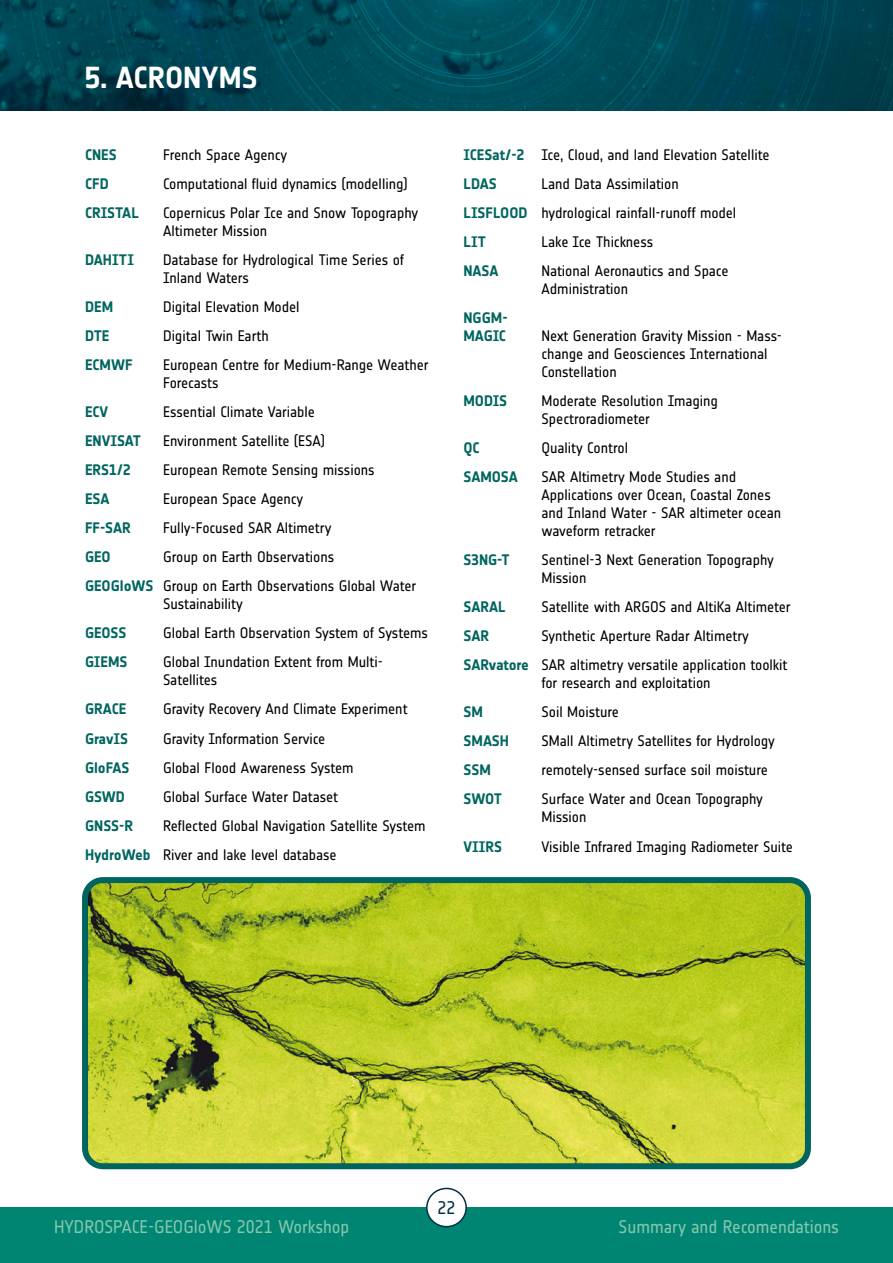
<style>
.page{position:relative;width:893px;height:1263px;background:#fff}
.page>*{position:absolute;margin:0;border:0;box-sizing:border-box;transform-origin:0 0}
.t1{font:700 30px "Notes Esa";color:#fff}
.t2{font:18px "Notes Esa";letter-spacing:-.005em;color:#83c7ad}
.t3{font:18px "Notes Esa";color:#003045}
.t4{font:15px/18px "Notes Esa";letter-spacing:-.005em;color:#000}
.t5{font:700 15px/18px "Notes Esa";color:#00655f}
.s1{font-weight:700;color:#00655f}
</style>
<div class="page">
<div style="left:0;top:1207px;width:893px;height:56px;background:#008572"></div>
<div style="left:427px;top:1188px;width:39px;height:39px;background:#fff;border-radius:50%"></div>
<div style="left:426px;top:1188px;width:41px;height:39px;border:2px solid #003045;border-radius:50%"></div>
<img style="left:0;top:0;width:893px;height:111px">
<img style="left:89px;top:884px;width:715px;height:278px">
<div style="left:82px;top:877px;width:729px;height:292px;border:6px solid #00655f;border-radius:18px"></div>
<h1 class="t1" style="left:85px;top:60px;width:174px">5. ACRONYMS</h1>
<p class="t5" style="left:85px;top:145px;width:33px">CNES</p>
<p class="t4" style="left:163px;top:145px;width:126px">French Space Agency</p>
<p class="t5" style="left:85px;top:174px;width:25px">CFD</p>
<p class="t4" style="left:163px;top:174px;width:246px">Computational fluid dynamics (modelling)</p>
<p class="t5" style="left:85px;top:203px;width:55px">CRISTAL</p>
<p class="t4" style="left:163px;top:204px;width:257px">Copernicus Polar Ice and Snow Topography<br>Altimeter Mission</p>
<p class="t5" style="left:85px;top:250px;width:50px">DAHITI</p>
<p class="t4" style="left:163px;top:251px;width:242px">Database for Hydrological Time Series of<br>Inland Waters</p>
<p class="t5" style="left:85px;top:298px;width:30px">DEM</p>
<p class="t4" style="left:163px;top:298px;width:138px">Digital Elevation Model</p>
<p class="t5" style="left:85px;top:327px;width:26px">DTE</p>
<p class="t4" style="left:163px;top:327px;width:107px">Digital Twin Earth</p>
<p class="t5" style="left:85px;top:356px;width:49px">ECMWF</p>
<p class="t4" style="left:163px;top:356px;width:267px">European Centre for Medium-Range Weather<br>Forecasts</p>
<p class="t5" style="left:85px;top:403px;width:25px">ECV</p>
<p class="t4" style="left:163px;top:403px;width:153px">Essential Climate Variable</p>
<p class="t5" style="left:85px;top:432px;width:58px">ENVISAT</p>
<p class="t4" style="left:163px;top:432px;width:163px">Environment Satellite (ESA)</p>
<p class="t5" style="left:85px;top:461px;width:47px">ERS1/2</p>
<p class="t4" style="left:163px;top:461px;width:213px">European Remote Sensing missions</p>
<p class="t5" style="left:85px;top:490px;width:26px">ESA</p>
<p class="t4" style="left:163px;top:490px;width:142px">European Space Agency</p>
<p class="t5" style="left:85px;top:519px;width:47px">FF-SAR</p>
<p class="t4" style="left:163px;top:519px;width:170px">Fully-Focused SAR Altimetry</p>
<p class="t5" style="left:85px;top:548px;width:27px">GEO</p>
<p class="t4" style="left:85px;top:543px;width:333px;line-height:29.1px;text-align:center">Group on Earth Observations<br><span class="s1">GEOGloWS</span> Group on Earth Observations Global Water</p>
<p class="t4" style="left:163px;top:595px;width:81px">Sustainability</p>
<p class="t5" style="left:85px;top:624px;width:43px">GEOSS</p>
<p class="t4" style="left:163px;top:624px;width:266px">Global Earth Observation System of Systems</p>
<p class="t5" style="left:85px;top:653px;width:44px">GIEMS</p>
<p class="t4" style="left:163px;top:653px;width:221px">Global Inundation Extent from Multi-<br>Satellites</p>
<p class="t5" style="left:85px;top:700px;width:43px">GRACE</p>
<p class="t4" style="left:163px;top:700px;width:246px">Gravity Recovery And Climate Experiment</p>
<p class="t5" style="left:85px;top:729px;width:45px">GravIS</p>
<p class="t4" style="left:163px;top:729px;width:164px">Gravity Information Service</p>
<p class="t5" style="left:85px;top:758px;width:46px">GloFAS</p>
<p class="t4" style="left:163px;top:758px;width:192px">Global Flood Awareness System</p>
<p class="t5" style="left:85px;top:787px;width:42px">GSWD</p>
<p class="t4" style="left:163px;top:787px;width:177px">Global Surface Water Dataset</p>
<p class="t5" style="left:85px;top:816px;width:50px">GNSS-R</p>
<p class="t4" style="left:85px;top:811px;width:342px;line-height:29.1px;text-indent:78px">Reflected Global Navigation Satellite System<br><span class="s1">HydroWeb</span> River and lake level database</p>
<p class="t4" style="left:463px;top:140px;width:307px;line-height:29.1px"><span class="s1">ICESat/-2</span> Ice, Cloud, and land Elevation Satellite<br><span class="s1">LDAS</span></p>
<p class="t4" style="left:463px;top:169px;width:274px;line-height:29.1px;text-indent:78px">Land Data Assimilation<br><span class="s1">LISFLOOD</span> hydrological rainfall-runoff model<br><span class="s1">LIT</span></p>
<p class="t4" style="left:541px;top:233px;width:113px">Lake Ice Thickness</p>
<p class="t5" style="left:463px;top:262px;width:37px">NASA</p>
<p class="t4" style="left:541px;top:262px;width:189px">National Aeronautics and Space<br>Administration</p>
<p class="t5" style="left:463px;top:309px;width:46px">NGGM-<br>MAGIC</p>
<p class="t4" style="left:541px;top:327px;width:242px">Next Generation Gravity Mission - Mass&shy;change and Geosciences International<br>Constellation</p>
<p class="t5" style="left:463px;top:392px;width:45px">MODIS</p>
<p class="t4" style="left:541px;top:392px;width:178px">Moderate Resolution Imaging<br>Spectroradiometer</p>
<p class="t5" style="left:463px;top:439px;width:18px">QC</p>
<p class="t4" style="left:541px;top:439px;width:88px">Quality Control</p>
<p class="t5" style="left:463px;top:468px;width:56px">SAMOSA</p>
<p class="t4" style="left:541px;top:468px;width:241px">SAR Altimetry Mode Studies and<br>Applications over Ocean, Coastal Zones and Inland Water - SAR altimeter ocean waveform retracker</p>
<p class="t5" style="left:463px;top:551px;width:48px">S3NG-T</p>
<p class="t4" style="left:541px;top:551px;width:234px">Sentinel-3 Next Generation Topography<br>Mission</p>
<p class="t5" style="left:463px;top:598px;width:44px">SARAL</p>
<p class="t4" style="left:541px;top:598px;width:251px">Satellite with ARGOS and AltiKa Altimeter</p>
<p class="t5" style="left:463px;top:627px;width:27px">SAR</p>
<p class="t4" style="left:463px;top:621px;width:326px;line-height:29.1px;text-indent:78px">Synthetic Aperture Radar Altimetry<br><span class="s1">SARvatore</span> SAR altimetry versatile application toolkit</p>
<p class="t4" style="left:541px;top:674px;width:171px">for research and exploitation</p>
<p class="t5" style="left:463px;top:703px;width:21px">SM</p>
<p class="t4" style="left:541px;top:703px;width:79px">Soil Moisture</p>
<p class="t5" style="left:463px;top:732px;width:47px">SMASH</p>
<p class="t4" style="left:541px;top:732px;width:235px">SMall Altimetry Satellites for Hydrology</p>
<p class="t5" style="left:463px;top:761px;width:29px">SSM</p>
<p class="t4" style="left:541px;top:761px;width:228px">remotely-sensed surface soil moisture</p>
<p class="t5" style="left:463px;top:790px;width:40px">SWOT</p>
<p class="t4" style="left:541px;top:790px;width:223px">Surface Water and Ocean Topography<br>Mission</p>
<p class="t5" style="left:463px;top:837px;width:40px">VIIRS</p>
<p class="t4" style="left:541px;top:837px;width:253px">Visible Infrared Imaging Radiometer Suite</p>
<p class="t3" style="left:437px;top:1197px;width:19px">22</p>
<p class="t2" style="left:54px;top:1217px;width:297px">HYDROSPACE-GEOGloWS 2021 Workshop</p>
<p class="t2" style="left:619px;top:1217px;width:222px">Summary and Recomendations</p>
</div>
